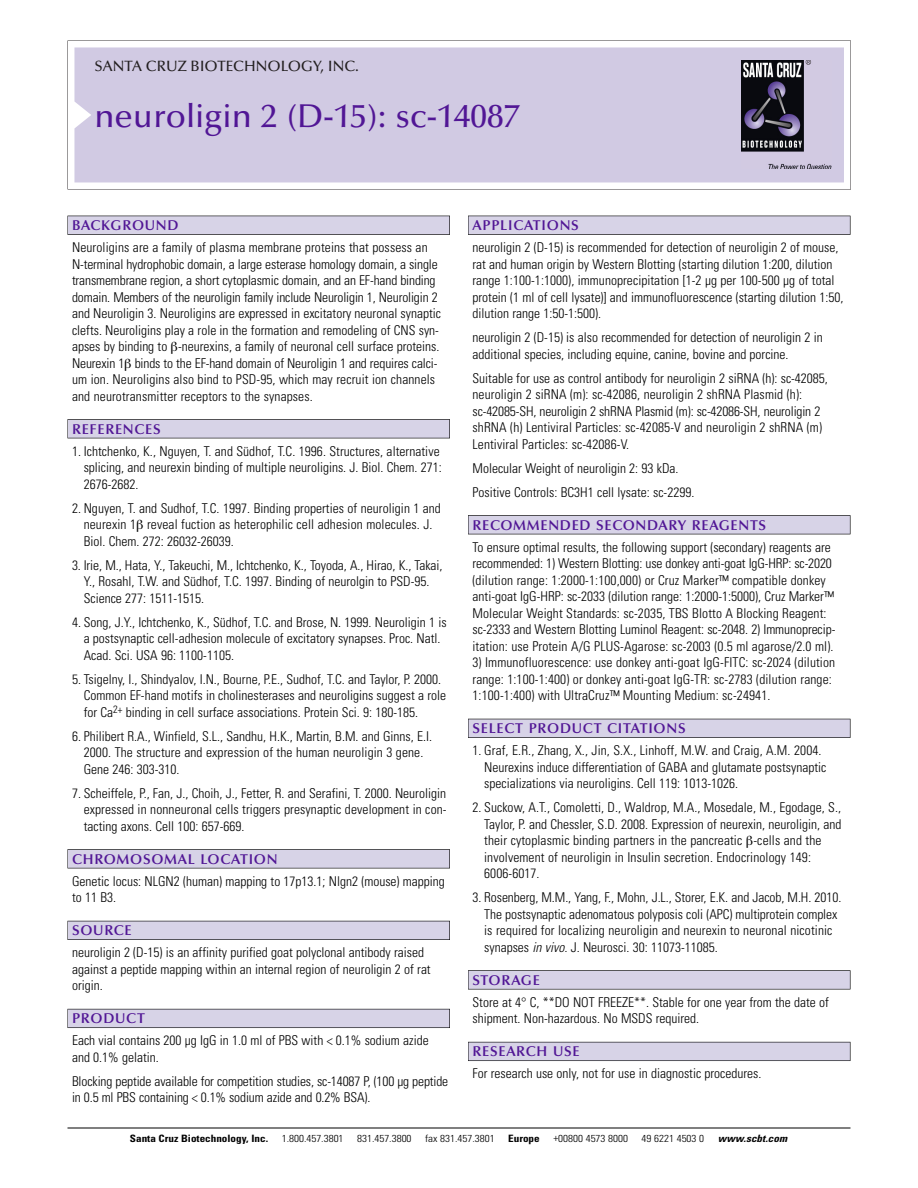
<style>
.page{position:relative;width:918px;height:1188px;background:#fff}
.page>*{position:absolute;margin:0;border:0;box-sizing:border-box;transform-origin:0 0}
.t1{font:500 33px "Optima";color:#511695}
.t2{font:500 15px "Optima";color:#231f20}
.t3{font:600 14.25px "Optima";letter-spacing:.05em;color:#511695}
.t4{font:300 condensed 13.5px/16.5px "Univers";color:#000}
.t5{font:300 condensed 10.2px "Univers";color:#000;scale:1.1 1}
.t6{font:700 condensed 10.2px "Univers";color:#000;scale:1.1 1}
.t7{font:italic 700 condensed 10.2px "Univers";letter-spacing:.005em;color:#000;scale:1.1 1}
.s1{font-style:italic}
</style>
<div class="page">
<svg style="left:68px;top:40px;width:783px;height:149px"></svg>
<div style="left:74px;top:47px;width:770px;height:135px;background:#d1cae3"></div>
<img style="left:741px;top:60px;width:90px;height:108px">
<div style="left:68px;top:216px;width:382px;height:19px;background:#525155"></div>
<div style="left:68px;top:216px;width:381px;height:18px;background:#d7d3e7"></div>
<div style="left:68px;top:419px;width:382px;height:19px;background:#525155"></div>
<div style="left:68px;top:420px;width:381px;height:18px;background:#d7d3e7"></div>
<div style="left:68px;top:849px;width:382px;height:19px;background:#545357"></div>
<div style="left:68px;top:850px;width:381px;height:18px;background:#d7d3e7"></div>
<div style="left:68px;top:921px;width:382px;height:19px;background:#54535a"></div>
<div style="left:68px;top:921px;width:381px;height:18px;background:#d7d3e7"></div>
<div style="left:68px;top:1009px;width:382px;height:19px;background:#5b5a62"></div>
<div style="left:68px;top:1009px;width:381px;height:18px;background:#d7d3e7"></div>
<div style="left:468px;top:216px;width:382px;height:19px;background:#525155"></div>
<div style="left:468px;top:216px;width:382px;height:18px;background:#d7d3e7"></div>
<div style="left:468px;top:515px;width:382px;height:19px;background:#525155"></div>
<div style="left:468px;top:516px;width:382px;height:18px;background:#d7d3e7"></div>
<div style="left:468px;top:719px;width:382px;height:19px;background:#525158"></div>
<div style="left:468px;top:719px;width:382px;height:18px;background:#d7d3e7"></div>
<div style="left:468px;top:970px;width:382px;height:19px;background:#575759"></div>
<div style="left:468px;top:971px;width:382px;height:18px;background:#d7d3e7"></div>
<div style="left:468px;top:1042px;width:382px;height:19px;background:#5b5a62"></div>
<div style="left:468px;top:1042px;width:382px;height:18px;background:#d7d3e7"></div>
<hr style="left:68px;top:1128px;width:782px;height:1px;background:#000">
<p class="t2" style="left:94px;top:61px;width:266px">SANTA CRUZ BIOTECHNOLOGY, INC.</p>
<h1 class="t1" style="left:94px;top:103px;width:427px">neuroligin 2 (D-15): sc-14087</h1>
<p class="t3" style="left:72px;top:219px;width:108px">BACKGROUND</p>
<p class="t4" style="left:72px;top:240px;width:371px">Neuroligins are a family of plasma membrane proteins that possess an N-terminal hydrophobic domain, a large esterase homology domain, a single transmembrane region, a short cytoplasmic domain, and an EF-hand binding domain. Members of the neuroligin family include Neuroligin 1, Neuroligin 2 and Neuroligin 3. Neuroligins are expressed in excitatory neuronal synaptic clefts. Neuroligins play a role in the formation and remodeling of CNS syn&shy;apses by binding to -neurexins, a family of neuronal cell surface proteins.<br>Neurexin 1 binds to the EF-hand domain of Neuroligin 1 and requires calci&shy;um ion. Neuroligins also bind to PSD-95, which may recruit ion channels and neurotransmitter receptors to the synapses.</p>
<p class="t3" style="left:72px;top:423px;width:90px">REFERENCES</p>
<p class="t4" style="left:84px;top:444px;width:360px;text-indent:-12px">1. Ichtchenko, K., Nguyen, T. and Südhof, T.C. 1996. Structures, alternative splicing, and neurexin binding of multiple neuroligins. J. Biol. Chem. 271:<br>2676-2682.</p>
<p class="t4" style="left:84px;top:501px;width:359px;text-indent:-12px">2. Nguyen, T. and Sudhof, T.C. 1997. Binding properties of neuroligin 1 and neurexin 1 reveal fuction as heterophilic cell adhesion molecules. J.<br>Biol. Chem. 272: 26032-26039.</p>
<p class="t4" style="left:84px;top:558px;width:360px;text-indent:-12px">3. Irie, M., Hata, Y., Takeuchi, M., Ichtchenko, K., Toyoda, A., Hirao, K., Takai,<br>Y., Rosahl, T.W. and Südhof, T.C. 1997. Binding of neurolgin to PSD-95.<br>Science 277: 1511-1515.</p>
<p class="t4" style="left:84px;top:615px;width:364px;text-indent:-12px">4. Song, J.Y., Ichtchenko, K., Südhof, T.C. and Brose, N. 1999. Neuroligin 1 is a postsynaptic cell-adhesion molecule of excitatory synapses. Proc. Natl.<br>Acad. Sci. USA 96: 1100-1105.</p>
<p class="t4" style="left:84px;top:672px;width:364px;text-indent:-12px">5. Tsigelny, I., Shindyalov, I.N., Bourne, P.E., Sudhof, T.C. and Taylor, P. 2000.<br>Common EF-hand motifs in cholinesterases and neuroligins suggest a role for Ca<sup>2+</sup> binding in cell surface associations. Protein Sci. 9: 180-185.</p>
<p class="t4" style="left:84px;top:729px;width:350px;text-indent:-12px">6. Philibert R.A., Winfield, S.L., Sandhu, H.K., Martin, B.M. and Ginns, E.I.<br>2000. The structure and expression of the human neuroligin 3 gene.<br>Gene 246: 303-310.</p>
<p class="t4" style="left:84px;top:786px;width:364px;text-align:justify;text-indent:-12px">7. Scheiffele, P., Fan, J., Choih, J., Fetter, R. and Serafini, T. 2000. Neuroligin expressed in nonneuronal cells triggers presynaptic development in con&shy;tacting axons. Cell 100: 657-669.</p>
<p class="t3" style="left:72px;top:853px;width:207px">CHROMOSOMAL LOCATION</p>
<p class="t4" style="left:72px;top:874px;width:374px">Genetic locus: NLGN2 (human) mapping to 17p13.1; Nlgn2 (mouse) mapping to 11 B3.</p>
<p class="t3" style="left:72px;top:925px;width:61px">SOURCE</p>
<p class="t4" style="left:72px;top:945px;width:360px">neuroligin 2 (D-15) is an affinity purified goat polyclonal antibody raised against a peptide mapping within an internal region of neuroligin 2 of rat origin.</p>
<p class="t3" style="left:72px;top:1013px;width:74px">PRODUCT</p>
<p class="t4" style="left:72px;top:1033px;width:358px">Each vial contains 200 µg IgG in 1.0 ml of PBS with &lt; 0.1% sodium azide and 0.1% gelatin.</p>
<p class="t4" style="left:72px;top:1074px;width:378px">Blocking peptide available for competition studies, sc-14087 P, (100 µg peptide in 0.5 ml PBS containing &lt; 0.1% sodium azide and 0.2% BSA).</p>
<p class="t3" style="left:473px;top:219px;width:108px">APPLICATIONS</p>
<p class="t4" style="left:473px;top:240px;width:372px">neuroligin 2 (D-15) is recommended for detection of neuroligin 2 of mouse, rat and human origin by Western Blotting (starting dilution 1:200, dilution range 1:100-1:1000), immunoprecipitation [1-2 µg per 100-500 µg of total protein (1 ml of cell lysate)] and immunofluorescence (starting dilution 1:50, dilution range 1:50-1:500).</p>
<p class="t4" style="left:473px;top:330px;width:352px">neuroligin 2 (D-15) is also recommended for detection of neuroligin 2 in additional species, including equine, canine, bovine and porcine.</p>
<p class="t4" style="left:473px;top:371px;width:357px">Suitable for use as control antibody for neuroligin 2 siRNA (h): sc-42085, neuroligin 2 siRNA (m): sc-42086, neuroligin 2 shRNA Plasmid (h): sc-42085-SH, neuroligin 2 shRNA Plasmid (m): sc-42086-SH, neuroligin 2 shRNA (h) Lentiviral Particles: sc-42085-V and neuroligin 2 shRNA (m)<br>Lentiviral Particles: sc-42086-V.</p>
<p class="t4" style="left:473px;top:457px;width:223px;line-height:24px">Molecular Weight of neuroligin 2: 93 kDa.<br>Positive Controls: BC3H1 cell lysate: sc-2299.</p>
<p class="t3" style="left:473px;top:519px;width:295px">RECOMMENDED SECONDARY REAGENTS</p>
<p class="t4" style="left:473px;top:540px;width:364px">To ensure optimal results, the following support (secondary) reagents are recommended: 1) Western Blotting: use donkey anti-goat IgG-HRP: sc-2020 (dilution range: 1:2000-1:100,000) or Cruz Marker™ compatible donkey anti-goat IgG-HRP: sc-2033 (dilution range: 1:2000-1:5000), Cruz Marker™ Molecular Weight Standards: sc-2035, TBS Blotto A Blocking Reagent: sc-2333 and Western Blotting Luminol Reagent: sc-2048. 2) Immunoprecip&shy;itation: use Protein A/G PLUS-Agarose: sc-2003 (0.5 ml agarose/2.0 ml).</p>
<p class="t4" style="left:473px;top:655px;width:364px">3) Immunofluorescence: use donkey anti-goat IgG-FITC: sc-2024 (dilution range: 1:100-1:400) or donkey anti-goat IgG-TR: sc-2783 (dilution range:<br>1:100-1:400) with UltraCruz™ Mounting Medium: sc-24941.</p>
<p class="t3" style="left:473px;top:723px;width:215px">SELECT PRODUCT CITATIONS</p>
<p class="t4" style="left:484px;top:743px;width:344px;text-indent:-12px">1. Graf, E.R., Zhang, X., Jin, S.X., Linhoff, M.W. and Craig, A.M. 2004.<br>Neurexins induce differentiation of GABA and glutamate postsynaptic specializations via neuroligins. Cell 119: 1013-1026.</p>
<p class="t4" style="left:484px;top:800px;width:359px;text-indent:-12px">2. Suckow, A.T., Comoletti, D., Waldrop, M.A., Mosedale, M., Egodage, S., Taylor, P. and Chessler, S.D. 2008. Expression of neurexin, neuroligin, and their cytoplasmic binding partners in the pancreatic -cells and the involvement of neuroligin in Insulin secretion. Endocrinology 149:<br>6006-6017.</p>
<p class="t4" style="left:484px;top:890px;width:359px;text-indent:-12px">3. Rosenberg, M.M., Yang, F., Mohn, J.L., Storer, E.K. and Jacob, M.H. 2010.<br>The postsynaptic adenomatous polyposis coli (APC) multiprotein complex is required for localizing neuroligin and neurexin to neuronal nicotinic synapses <span class="s1">in vivo.</span> J. Neurosci. 30: 11073-11085.</p>
<p class="t3" style="left:473px;top:974px;width:69px">STORAGE</p>
<p class="t4" style="left:473px;top:995px;width:358px">Store at 4° C, **DO NOT FREEZE**. Stable for one year from the date of shipment. Non-hazardous. No MSDS required.</p>
<p class="t3" style="left:473px;top:1046px;width:109px">RESEARCH USE</p>
<p class="t4" style="left:473px;top:1066px;width:290px">For research use only, not for use in diagnostic procedures.</p>
<p class="t6" style="left:130px;top:1135px;width:127px">Santa Cruz Biotechnology, Inc.</p>
<p class="t5" style="left:282px;top:1135px;width:58px">1.800.457.3801</p>
<p class="t5" style="left:357px;top:1135px;width:51px">831.457.3800</p>
<p class="t5" style="left:425px;top:1135px;width:65px">fax 831.457.3801</p>
<p class="t6" style="left:508px;top:1135px;width:30px">Europe</p>
<p class="t5" style="left:553px;top:1135px;width:69px">+00800 4573 8000</p>
<p class="t5" style="left:642px;top:1135px;width:58px">49 6221 4503 0</p>
<p class="t7" style="left:718px;top:1135px;width:64px">www.scbt.com</p>
</div>
